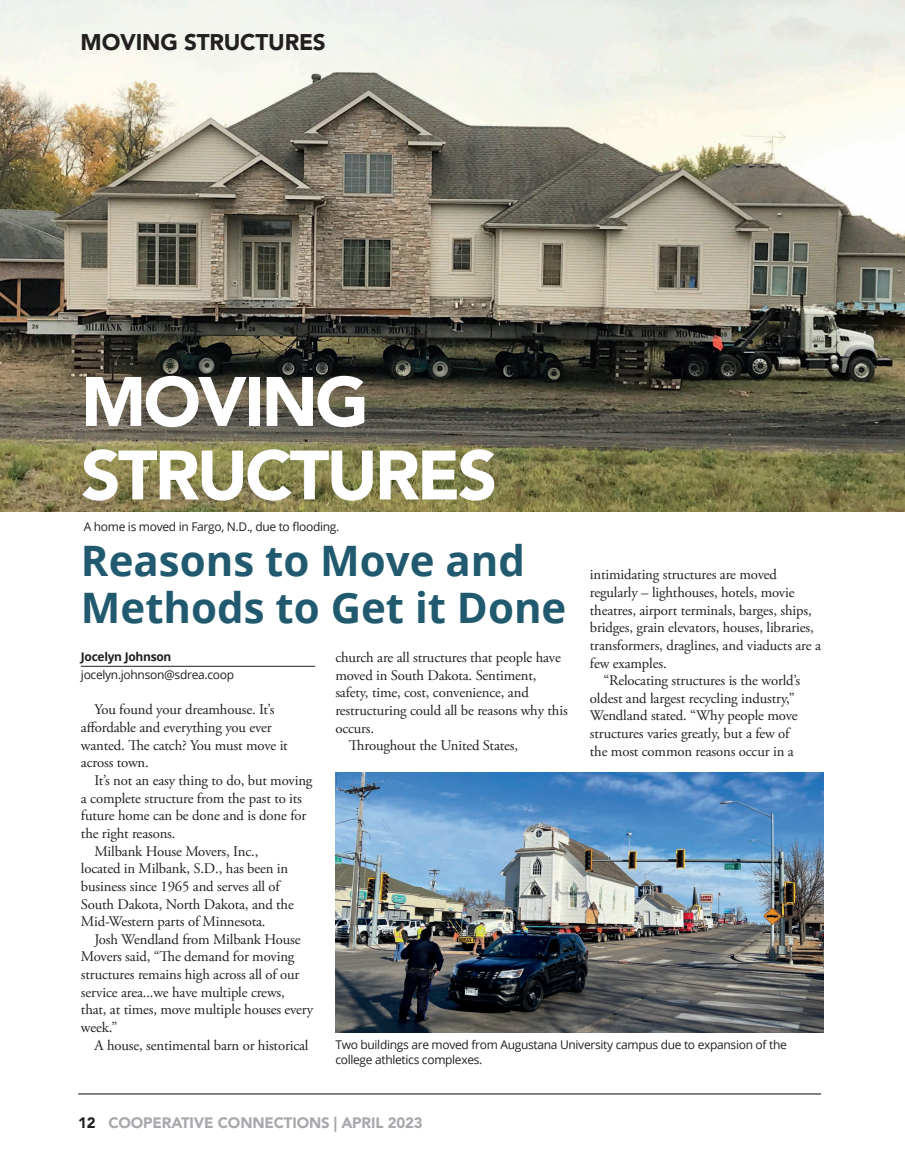
<style>
.page{position:relative;width:905px;height:1175px;background:#fff}
.page>*{position:absolute;margin:0;border:0;box-sizing:border-box;transform-origin:0 0}
.t1{font:900 69px/73.5px "Avenir LT Pro";letter-spacing:-.04em;color:#fff}
.t2{font:700 42px/46.5px "Open Sans";color:#215a6f}
.t3{font:900 22.5px "Avenir LT Pro";letter-spacing:-.01em;color:#231f20}
.t4{font:900 15px "Avenir LT Pro";letter-spacing:-.01em;color:#a8a9ad}
.t5{font:14.7px/17.7px "Adobe Garamond Pro";letter-spacing:-.01em;color:#231f20}
.t6{font:12px/15px "Open Sans";letter-spacing:-.025em;color:#231f20}
.t7{font:700 12px "Open Sans";letter-spacing:-.025em;color:#231f20}
.s1{color:#231f20}
</style>
<div class="page">
<img style="left:335px;top:772px;width:489px;height:260px">
<hr style="left:81px;top:666px;width:234px;height:1px;background:#231f20">
<img style="left:0;top:0;width:904px;height:511px">
<hr style="left:78px;top:1093px;width:743px;height:1px;background:#231f20">
<h3 class="t3" style="left:81px;top:29px;width:247px">MOVING STRUCTURES</h3>
<h1 class="t1" style="left:81px;top:365px;width:418px">MOVING<br>STRUCTURES</h1>
<p class="t6" style="left:84px;top:518px;width:257px">A home is moved in Fargo, N.D., due to flooding.</p>
<h2 class="t2" style="left:81px;top:537px;width:487px">Reasons to Move and<br>Methods to Get it Done</h2>
<p class="t5" style="left:335px;top:649px;width:227px">church are all structures that people have</p>
<p class="t5" style="left:335px;top:667px;width:203px">moved in South Dakota. Sentiment,</p>
<p class="t5" style="left:335px;top:684px;width:195px">safety, time, cost, convenience, and</p>
<p class="t5" style="left:335px;top:702px;width:234px">restructuring could all be reasons why this</p>
<p class="t5" style="left:335px;top:719px;width:40px">occurs.</p>
<p class="t5" style="left:349px;top:737px;width:171px">Throughout the United States,</p>
<p class="t5" style="left:590px;top:566px;width:232px">intimidating structures are moved regularly – lighthouses, hotels, movie theatres, airport terminals, barges, ships, bridges, grain elevators, houses, libraries, transformers, draglines, and viaducts are a few examples.</p>
<p class="t5" style="left:590px;top:672px;width:212px;text-indent:13px">“Relocating structures is the world’s oldest and largest recycling industry,” Wendland stated. “Why people move structures varies greatly, but a few of the most common reasons occur in a</p>
<p class="t7" style="left:81px;top:648px;width:92px">Jocelyn Johnson</p>
<p class="t6" style="left:81px;top:666px;width:155px">jocelyn.johnson@sdrea.coop</p>
<p class="t5" style="left:81px;top:701px;width:208px;text-indent:13px">You found your dreamhouse. It’s affordable and everything you ever wanted. The catch? You must move it across town.</p>
<p class="t5" style="left:94px;top:772px;width:219px">It’s not an easy thing to do, but moving</p>
<p class="t5" style="left:81px;top:789px;width:222px">a complete structure from the past to its</p>
<p class="t5" style="left:81px;top:807px;width:227px">future home can be done and is done for</p>
<p class="t5" style="left:81px;top:825px;width:96px">the right reasons.</p>
<p class="t5" style="left:94px;top:842px;width:165px">Milbank House Movers, Inc.,</p>
<p class="t5" style="left:81px;top:860px;width:209px">located in Milbank, S.D., has been in</p>
<p class="t5" style="left:81px;top:877px;width:200px">business since 1965 and serves all of</p>
<p class="t5" style="left:81px;top:895px;width:214px">South Dakota, North Dakota, and the</p>
<p class="t5" style="left:81px;top:913px;width:186px">Mid-Western parts of Minnesota.</p>
<p class="t5" style="left:94px;top:930px;width:208px">Josh Wendland from Milbank House</p>
<p class="t5" style="left:81px;top:948px;width:215px">Movers said, “The demand for moving</p>
<p class="t5" style="left:81px;top:966px;width:220px">structures remains high across all of our</p>
<p class="t5" style="left:81px;top:983px;width:205px">service area...we have multiple crews,</p>
<p class="t5" style="left:81px;top:1001px;width:234px">that, at times, move multiple houses every</p>
<p class="t5" style="left:81px;top:1019px;width:38px">week.”</p>
<p class="t5" style="left:94px;top:1036px;width:215px">A house, sentimental barn or historical</p>
<p class="t6" style="left:335px;top:1037px;width:453px">Two buildings are moved from Augustana University campus due to expansion of the college athletics complexes.</p>
<p class="t4" style="left:78px;top:1113px;width:346px"><span class="s1">12</span> COOPERATIVE CONNECTIONS | APRIL 2023</p>
</div>
